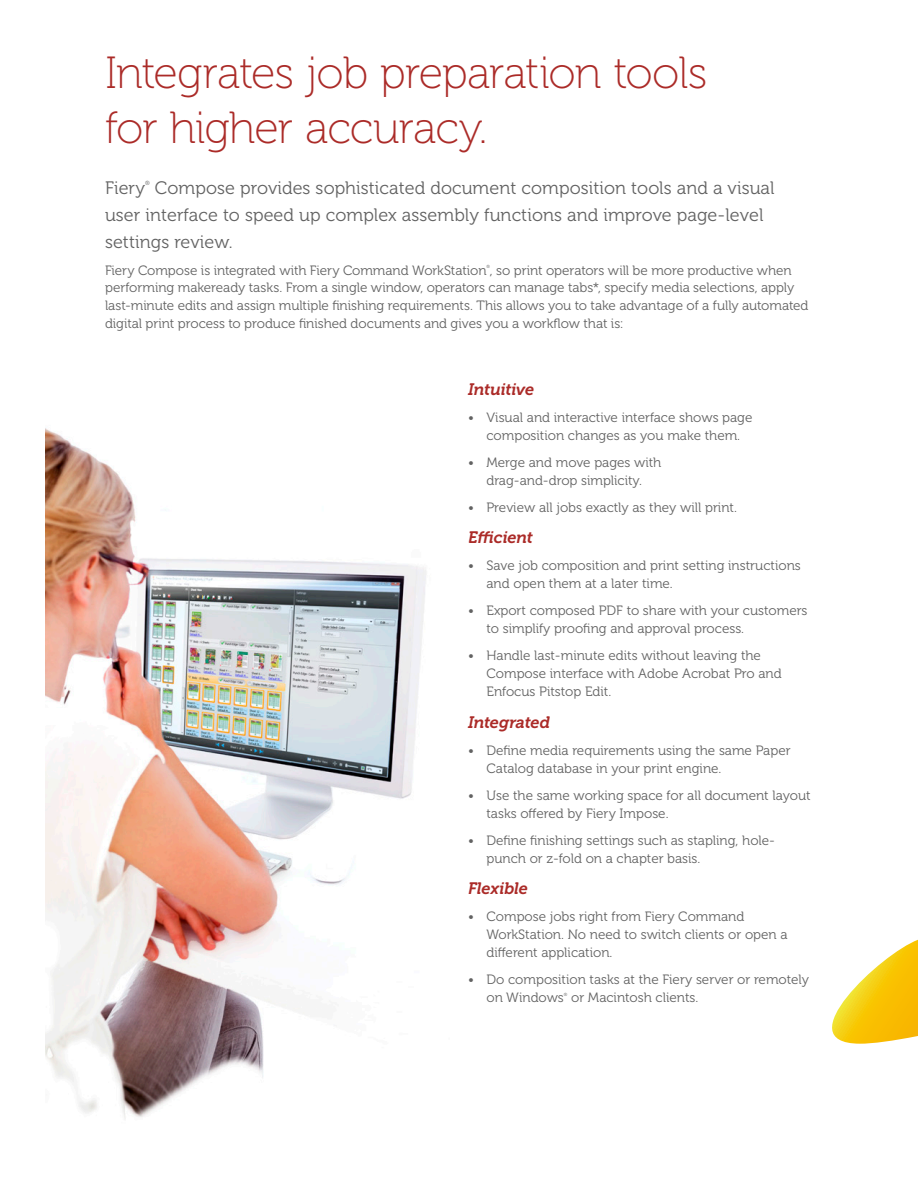
<style>
.page{position:relative;width:918px;height:1188px;background:#fff}
.page>*{position:absolute;margin:0;border:0;box-sizing:border-box;transform-origin:0 0}
.t1{font:45px/55.5px "Museo 100";letter-spacing:-.02em;color:#ab2b28}
.t2{font:18px/27px "Museo 300";letter-spacing:.005em;color:#626262}
.t3{font:italic 16.5px "Museo 700";letter-spacing:-.005em;color:#ab2b28}
.t4{font:13.5px/18px "Museo 300";color:#626262}
.t5{font:6px "Museo 300";color:#626262}
.t6{font:4.5px "Museo 300";color:#626262}
</style>
<div class="page">
<img style="left:45px;top:428px;width:381px;height:691px">
<svg style="left:832px;top:940px;width:86px;height:104px"></svg>
<h1 class="t1" style="left:105px;top:46px;width:604px">Integrates job preparation tools for higher accuracy.</h1>
<h2 class="t2" style="left:105px;top:174px;width:42px">Fiery</h2>
<p class="t5" style="left:145px;top:180px;width:6px">®</p>
<h2 class="t2" style="left:105px;top:174px;width:671px;text-indent:50px">Compose provides sophisticated document composition tools and a visual user interface to speed up complex assembly functions and improve page-level settings review.</h2>
<p class="t4" style="left:105px;top:261px;width:688px">Fiery Compose is integrated with Fiery Command WorkStation , so print operators will be more productive when</p>
<p class="t6" style="left:487px;top:264px;width:5px">®</p>
<p class="t4" style="left:105px;top:279px;width:705px">performing makeready tasks. From a single window, operators can manage tabs*, specify media selections, apply last-minute edits and assign multiple finishing requirements. This allows you to take advantage of a fully automated digital print process to produce finished documents and gives you a workflow that is:</p>
<p class="t3" style="left:468px;top:380px;width:68px">Intuitive</p>
<p class="t4" style="left:468px;top:409px;width:286px;text-align:center">• Visual and interactive interface shows page composition changes as you make them.</p>
<p class="t4" style="left:468px;top:454px;width:195px;text-align:center">• Merge and move pages with drag-and-drop simplicity.</p>
<p class="t4" style="left:468px;top:499px;width:270px">• Preview all jobs exactly as they will print.</p>
<p class="t3" style="left:468px;top:528px;width:67px">Efficient</p>
<p class="t4" style="left:487px;top:557px;width:316px;text-indent:-19px">• Save job composition and print setting instructions and open them at a later time.</p>
<p class="t4" style="left:487px;top:602px;width:323px;text-indent:-19px">• Export composed PDF to share with your customers to simplify proofing and approval process.</p>
<p class="t4" style="left:487px;top:647px;width:297px;text-indent:-19px">• Handle last-minute edits without leaving the<br>Compose interface with Adobe Acrobat Pro and<br>Enfocus Pitstop Edit.</p>
<p class="t3" style="left:468px;top:713px;width:84px">Integrated</p>
<p class="t4" style="left:487px;top:742px;width:306px;text-indent:-19px">• Define media requirements using the same Paper<br>Catalog database in your print engine.</p>
<p class="t4" style="left:487px;top:787px;width:326px;text-indent:-19px">• Use the same working space for all document layout tasks offered by Fiery Impose.</p>
<p class="t4" style="left:487px;top:832px;width:290px;text-indent:-19px">• Define finishing settings such as stapling, hole&shy;punch or z-fold on a chapter basis.</p>
<p class="t3" style="left:468px;top:879px;width:61px">Flexible</p>
<p class="t4" style="left:487px;top:908px;width:303px;text-indent:-19px">• Compose jobs right from Fiery Command<br>WorkStation. No need to switch clients or open a different application.</p>
<p class="t4" style="left:487px;top:971px;width:324px;text-indent:-19px">• Do composition tasks at the Fiery server or remotely on Windows</p>
<p class="t6" style="left:564px;top:992px;width:5px">®</p>
<p class="t4" style="left:571px;top:989px;width:129px">or Macintosh clients.</p>
</div>
